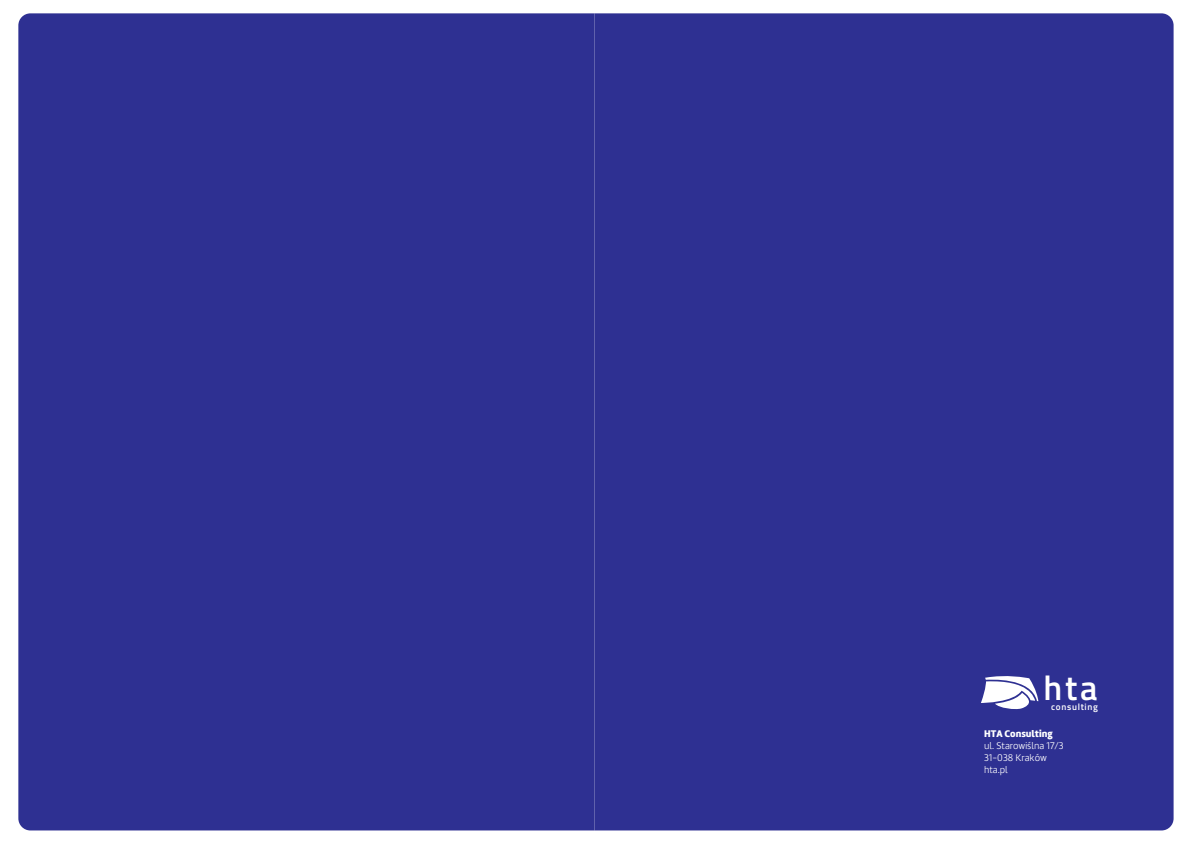
<style>
.page{position:relative;width:1191px;height:842px;background:#fff}
.page>*{position:absolute;margin:0;border:0;box-sizing:border-box;transform-origin:0 0}
.t1{font:600 34.5px "Titillium";color:#fff}
.t2{font:300 10px/12px "Marine";color:#fff}
.t3{font:900 10px "Marine";color:#fff}
.t4{font:600 9.2px "Titillium";letter-spacing:.075em;color:#fff}
</style>
<div class="page">
<div style="left:594px;top:13px;width:579px;height:817px;background:#2e3092"></div>
<div style="left:18px;top:13px;width:576px;height:817px;background:#2e3092"></div>
<svg style="left:981px;top:674px;width:57px;height:36px"></svg>
<h1 class="t1" style="left:1043px;top:662px;width:55px">hta</h1>
<p class="t4" style="left:1051px;top:700px;width:48px">consulting</p>
<p class="t3" style="left:984px;top:727px;width:70px">HTA Consulting</p>
<p class="t2" style="left:984px;top:739px;width:81px">ul. Starowiślna 17/3<br>31-038 Kraków hta.pl</p>
</div>
